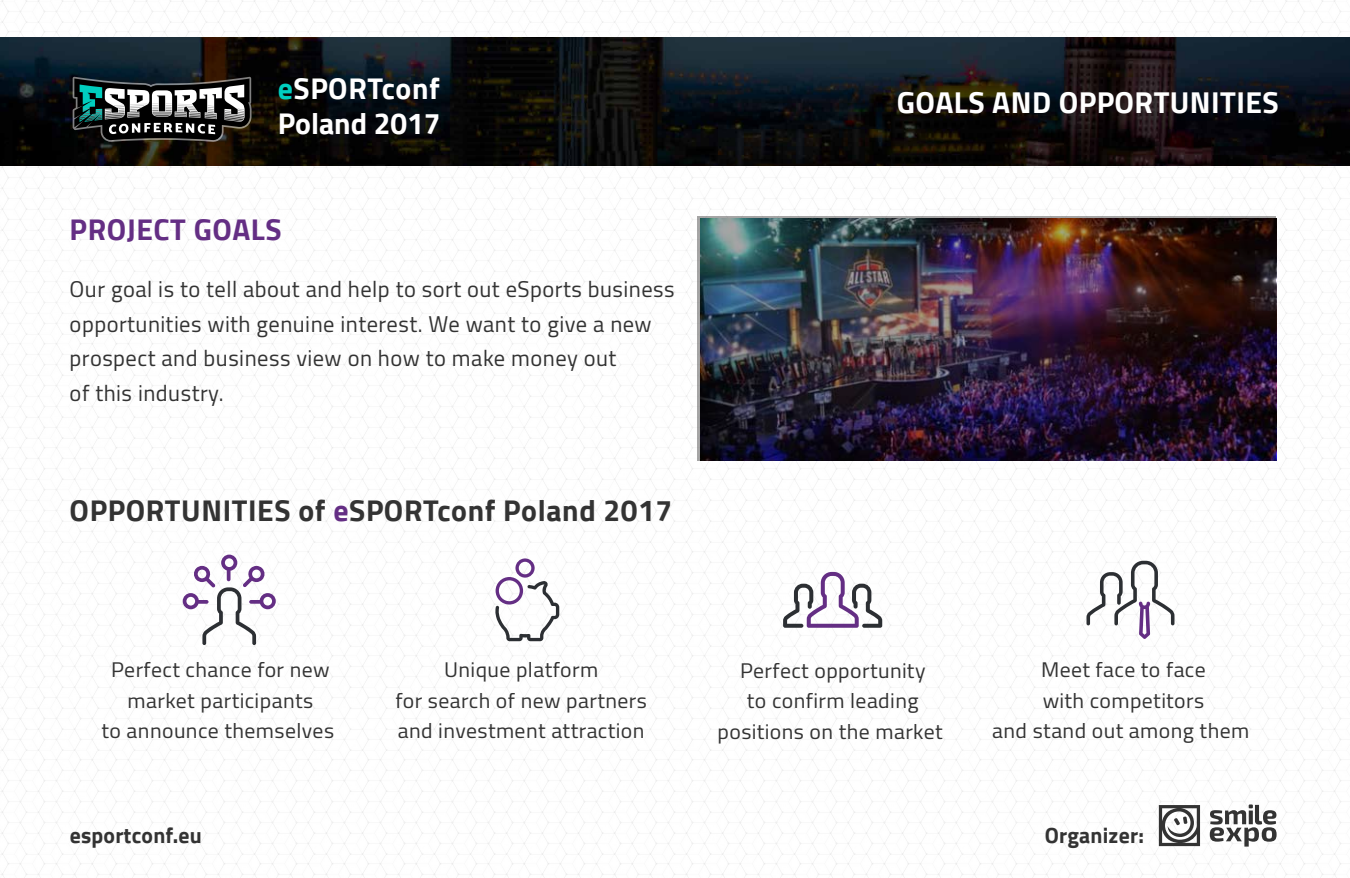
<style>
.page{position:relative;width:1350px;height:878px;background:#fff}
.page>*{position:absolute;margin:0;border:0;box-sizing:border-box;transform-origin:0 0}
.t1{font:700 30px "Cairo";letter-spacing:.015em;color:#fff}
.t2{font:700 29.85px "Cairo";letter-spacing:.02em;color:#333}
.t3{font:700 29.85px/35.8px "Cairo";color:#fff}
.t4{font:700 29.85px "Cairo";letter-spacing:.02em;color:#642e84}
.t5{font:22.5px/34.5px "Cairo";letter-spacing:.02em;color:#333}
.t6{font:700 21.75px "Cairo";letter-spacing:.01em;color:#333}
.t7{font:20.85px/30.8px "Cairo";letter-spacing:.02em;color:#333;text-align:center;scale:1.04 1}
.s1{color:#00cebf}
.s2{color:#642e84}
</style>
<div class="page">
<img style="left:1px;top:38px;width:1348px;height:127px">
<svg style="left:1159px;top:804px;width:118px;height:42px"></svg>
<svg style="left:73px;top:77px;width:179px;height:65px;background:#4a5251"></svg>
<img style="left:697px;top:216px;width:579px;height:245px">
<svg style="left:783px;top:572px;width:99px;height:55px"></svg>
<svg style="left:495px;top:558px;width:64px;height:83px"></svg>
<svg style="left:1087px;top:560px;width:87px;height:79px"></svg>
<svg style="left:183px;top:554px;width:93px;height:91px"></svg>
<h2 class="t3" style="left:278px;top:70px;width:164px"><span class="s1">e</span>SPORTconf<br>Poland 2017</h2>
<h2 class="t4" style="left:70px;top:212px;width:214px">PROJECT GOALS</h2>
<p class="t5" style="left:70px;top:272px;width:606px">Our goal is to tell about and help to sort out eSports business opportunities with genuine interest. We want to give a new prospect and business view on how to make money out<br>of this industry.</p>
<h2 class="t2" style="left:70px;top:493px;width:604px">OPPORTUNITIES of <span class="s2">e</span>SPORTconf Poland 2017</h2>
<h1 class="t1" style="left:897px;top:85px;width:384px">GOALS AND OPPORTUNITIES</h1>
<p class="t7" style="left:101px;top:654px;width:225px">Perfect chance for new market participants<br>to announce themselves</p>
<p class="t7" style="left:395px;top:654px;width:243px">Unique platform<br>for search of new partners and investment attraction</p>
<p class="t7" style="left:718px;top:654px;width:218px">Perfect opportunity<br>to confirm leading positions on the market</p>
<p class="t7" style="left:992px;top:654px;width:249px">Meet face to face<br>with competitors<br>and stand out among them</p>
<p class="t6" style="left:70px;top:823px;width:134px">esportconf.eu</p>
<p class="t6" style="left:1045px;top:823px;width:101px">Organizer:</p>
</div>
